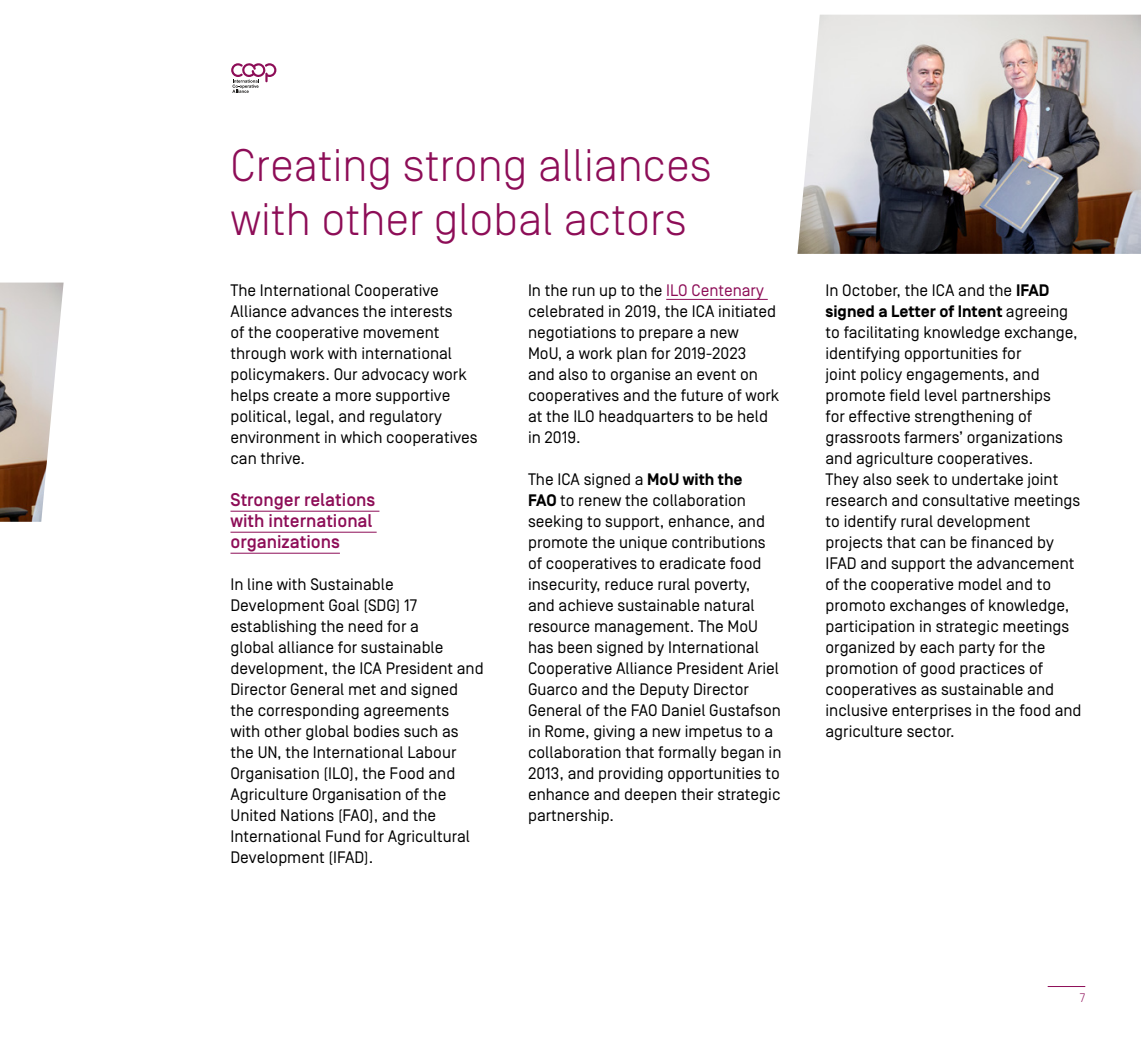
<style>
.page{position:relative;width:1141px;height:1042px;background:#fff}
.page>*{position:absolute;margin:0;border:0;box-sizing:border-box;transform-origin:0 0}
.t1{font:300 45.5px/54.6px "Simplon BP";color:#8d0d57}
.h4_1col{font:500 18.38px/21px "Simplon BP";color:#8d0d57}
.t2{font:16.62px/21px "Simplon BP Regular";color:#000}
.t3{font:300 12.25px "Simplon BP";color:#8d0d57}
.s1{color:#8d0d57}
.s2{font-family:"Simplon BP";font-weight:700}
</style>
<div class="page">
<svg style="left:231px;top:63px;width:45px;height:30px"></svg>
<hr style="left:230px;top:511px;width:149px;height:1px;background:#8d0d57">
<hr style="left:230px;top:532px;width:147px;height:1px;background:#8d0d57">
<hr style="left:230px;top:553px;width:110px;height:1px;background:#8d0d57">
<hr style="left:666px;top:299px;width:102px;height:1px;background:#8d0d57">
<img style="left:797px;top:15px;width:344px;height:239px">
<img style="left:0;top:282px;width:64px;height:240px">
<hr style="left:1048px;top:986px;width:37px;height:1px;background:#8d0d57">
<p class="t1" style="left:230px;top:137px;width:483px">Creating strong alliances with other global actors</p>
<p class="t2" style="left:230px;top:280px;width:249px">The International Cooperative<br>Alliance advances the interests<br>of the cooperative movement through work with international policymakers. Our advocacy work helps create a more supportive political, legal, and regulatory environment in which cooperatives can thrive.</p>
<p class="h4_1col" style="left:230px;top:489px;width:146px">Stronger relations with international organizations</p>
<p class="t2" style="left:230px;top:574px;width:255px">In line with Sustainable<br>Development Goal (SDG) 17 establishing the need for a<br>global alliance for sustainable development, the ICA President and<br>Director General met and signed the corresponding agreements<br>with other global bodies such as the UN, the International Labour<br>Organisation (ILO), the Food and<br>Agriculture Organisation of the<br>United Nations (FAO), and the<br>International Fund for Agricultural<br>Development (IFAD).</p>
<p class="t2" style="left:528px;top:280px;width:253px">In the run up to the <span class="s1">ILO Centenary </span>celebrated in 2019, the ICA initiated negotiations to prepare a new<br>MoU, a work plan for 2019-2023<br>and also to organise an event on cooperatives and the future of work at the ILO headquarters to be held in 2019.</p>
<p class="t2" style="left:528px;top:469px;width:255px">The ICA signed a <span class="s2">MoU with the<br>FAO</span> to renew the collaboration seeking to support, enhance, and promote the unique contributions of cooperatives to eradicate food insecurity, reduce rural poverty,<br>and achieve sustainable natural resource management. The MoU has been signed by International<br>Cooperative Alliance President Ariel<br>Guarco and the Deputy Director<br>General of the FAO Daniel Gustafson in Rome, giving a new impetus to a collaboration that formally began in<br>2013, and providing opportunities to enhance and deepen their strategic partnership.</p>
<p class="t2" style="left:826px;top:280px;width:258px">In October, the ICA and the <span class="s2">IFAD signed a Letter of Intent</span> agreeing to facilitating knowledge exchange, identifying opportunities for<br>joint policy engagements, and promote field level partnerships<br>for effective strengthening of grassroots farmers’ organizations and agriculture cooperatives.<br>They also seek to undertake joint research and consultative meetings to identify rural development projects that can be financed by<br>IFAD and support the advancement of the cooperative model and to promoto exchanges of knowledge, participation in strategic meetings organized by each party for the promotion of good practices of cooperatives as sustainable and inclusive enterprises in the food and agriculture sector.</p>
<p class="t3" style="left:1080px;top:990px;width:7px">7</p>
</div>
